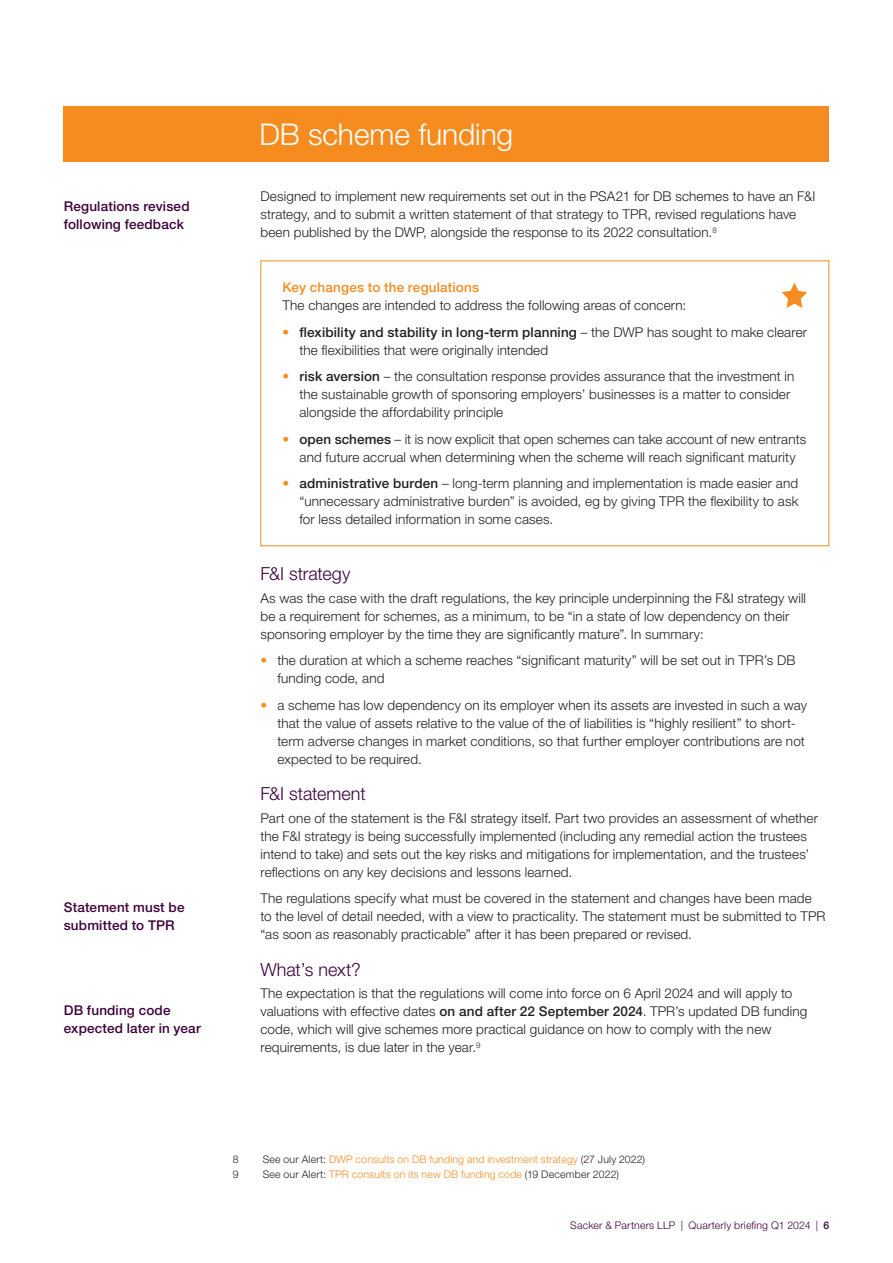
<style>
.page{position:relative;width:893px;height:1263px;background:#fff}
.page>*{position:absolute;margin:0;border:0;box-sizing:border-box;transform-origin:0 0}
.t1{font:300 30px "Helvetica Neue LT Pro";letter-spacing:-.005em;color:#fff}
.Heading_2{font:300 18px "Helvetica Neue LT Pro";letter-spacing:-.005em;color:#3d003b}
.t2{font:300 13.5px/18px "Helvetica Neue LT Pro";letter-spacing:.01em;color:#231f20}
.Pull_out{font:500 13.5px/18px "Helvetica Neue LT Pro";letter-spacing:.015em;color:#3d003b}
.Heading_3{font:500 13.5px "Helvetica Neue LT Pro";letter-spacing:.015em;color:#f68c1f}
.Footnotes{font:300 10.5px "Helvetica Neue LT Pro";letter-spacing:.02em;color:#f68c1f}
.t3{font:300 10.5px "Helvetica Neue LT Pro";letter-spacing:.02em;color:#3d003b}
.Footnotes-2{font:300 10.5px "Helvetica Neue LT Pro";color:#231f20}
.s1{color:#f68c1f}
.s2{font-weight:500}
.s3{color:#231f20}
</style>
<div class="page">
<div style="left:64px;top:106px;width:765px;height:56px;background:#f68c1f"></div>
<svg style="left:782px;top:282px;width:25px;height:26px"></svg>
<p class="Pull_out" style="left:64px;top:197px;width:127px">Regulations revised following feedback</p>
<p class="Pull_out" style="left:64px;top:897px;width:122px">Statement must be submitted to TPR</p>
<p class="Pull_out" style="left:64px;top:1001px;width:138px">DB funding code expected later in year</p>
<p class="t1" style="left:259px;top:116px;width:255px">DB scheme funding</p>
<p class="t2" style="left:260px;top:187px;width:556px">Designed to implement new requirements set out in the PSA21 for DB schemes to have an F&amp;I strategy, and to submit a written statement of that strategy to TPR, revised regulations have been published by the DWP, alongside the response to its 2022 consultation.<sup>8</sup></p>
<p class="Heading_3" style="left:282px;top:279px;width:198px">Key changes to the regulations</p>
<p class="t2" style="left:282px;top:296px;width:405px">The changes are intended to address the following areas of concern:</p>
<p class="t2" style="left:299px;top:323px;width:509px;text-indent:-17px"><span class="s1">•</span> <span class="s2">flexibility and stability in long-term planning</span> – the DWP has sought to make clearer the flexibilities that were originally intended</p>
<p class="t2" style="left:299px;top:367px;width:496px;text-indent:-17px"><span class="s1">•</span> <span class="s2">risk aversion</span> – the consultation response provides assurance that the investment in the sustainable growth of sponsoring employers’ businesses is a matter to consider alongside the affordability principle</p>
<p class="t2" style="left:282px;top:430px;width:525px;text-align:center"><span class="s1">•</span> <span class="s2">open schemes</span> – it is now explicit that open schemes can take account of new entrants and future accrual when determining when the scheme will reach significant maturity</p>
<p class="t2" style="left:299px;top:474px;width:500px;text-align:justify;text-indent:-17px"><span class="s1">•</span> <span class="s2">administrative burden</span> – long-term planning and implementation is made easier and “unnecessary administrative burden” is avoided, eg by giving TPR the flexibility to ask for less detailed information in some cases.</p>
<p class="Heading_2" style="left:260px;top:563px;width:91px">F&amp;I strategy</p>
<p class="t2" style="left:260px;top:588px;width:547px">As was the case with the draft regulations, the key principle underpinning the F&amp;I strategy will be a requirement for schemes, as a minimum, to be “in a state of low dependency on their sponsoring employer by the time they are significantly mature”. In summary:</p>
<p class="t2" style="left:277px;top:651px;width:519px;text-indent:-17px"><span class="s1">•</span> the duration at which a scheme reaches “significant maturity” will be set out in TPR’s DB funding code, and</p>
<p class="t2" style="left:277px;top:695px;width:531px;text-indent:-17px"><span class="s1">•</span> a scheme has low dependency on its employer when its assets are invested in such a way that the value of assets relative to the value of the of liabilities is “highly resilient” to short&shy;term adverse changes in market conditions, so that further employer contributions are not expected to be required.</p>
<p class="Heading_2" style="left:260px;top:783px;width:107px">F&amp;I statement</p>
<p class="t2" style="left:260px;top:808px;width:559px">Part one of the statement is the F&amp;I strategy itself. Part two provides an assessment of whether the F&amp;I strategy is being successfully implemented (including any remedial action the trustees intend to take) and sets out the key risks and mitigations for implementation, and the trustees’ reflections on any key decisions and lessons learned.</p>
<p class="t2" style="left:260px;top:889px;width:566px">The regulations specify what must be covered in the statement and changes have been made to the level of detail needed, with a view to practicality. The statement must be submitted to TPR “as soon as reasonably practicable” after it has been prepared or revised.</p>
<p class="Heading_2" style="left:260px;top:958px;width:102px">What’s next?</p>
<p class="t2" style="left:260px;top:984px;width:548px">The expectation is that the regulations will come into force on 6 April 2024 and will apply to valuations with effective dates <span class="s2">on and after 22 September 2024</span>. TPR’s updated DB funding code, which will give schemes more practical guidance on how to comply with the new requirements, is due later in the year.<sup>9</sup></p>
<p class="Footnotes-2" style="left:233px;top:1153px;width:7px">8</p>
<p class="Footnotes" style="left:263px;top:1153px;width:384px"><span class="s3">See our Alert:</span> DWP consults on DB funding and investment strategy <span class="s3">(27 July 2022)</span></p>
<p class="Footnotes-2" style="left:233px;top:1168px;width:7px">9</p>
<p class="Footnotes" style="left:263px;top:1168px;width:358px"><span class="s3">See our Alert:</span> TPR consults on its new DB funding code <span class="s3">(19 December 2022)</span></p>
<p class="t3" style="left:570px;top:1219px;width:260px">Sacker &amp; Partners LLP | Quarterly briefing Q1 2024 | <span class="s2">6</span></p>
</div>
